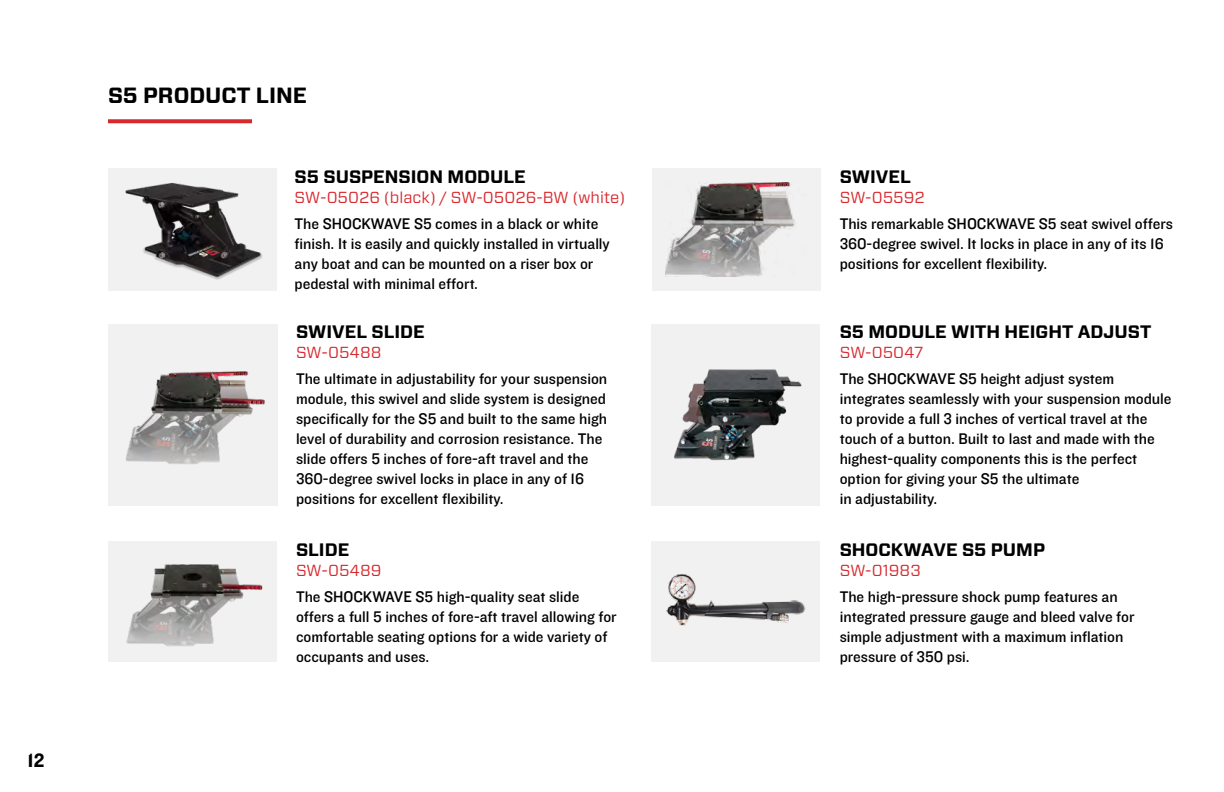
<style>
.page{position:relative;width:1224px;height:792px;background:#fff}
.page>*{position:absolute;margin:0;border:0;box-sizing:border-box;transform-origin:0 0}
.t1{font:700 22px "Forza";color:#000}
.t2{font:20px "Knockout HTF51 Middleweight";color:#000}
.t3{font:700 18px "Forza";color:#000}
.t4{font:16px/20px "Knockout HTF31 Junior Middlewt";color:#000}
.t5{font:16px "Forza";color:#d7292e}
</style>
<div class="page">
<div style="left:108px;top:324px;width:169px;height:181px;background:#f1f1f2"></div>
<img style="left:126px;top:371px;width:139px;height:93px">
<div style="left:108px;top:541px;width:169px;height:121px;background:#f1f1f2"></div>
<img style="left:126px;top:564px;width:137px;height:82px">
<div style="left:652px;top:168px;width:169px;height:123px;background:#f1f1f2"></div>
<img style="left:666px;top:183px;width:130px;height:94px">
<div style="left:108px;top:168px;width:168px;height:123px;background:#f1f1f2"></div>
<img style="left:125px;top:182px;width:137px;height:98px">
<div style="left:652px;top:324px;width:168px;height:181px;background:#f1f1f2"></div>
<img style="left:674px;top:369px;width:128px;height:92px">
<svg style="left:108px;top:119px;width:144px;height:4px"></svg>
<div style="left:652px;top:541px;width:168px;height:121px;background:#f1f1f2"></div>
<img style="left:666px;top:574px;width:140px;height:52px">
<p class="t2" style="left:28px;top:750px;width:18px">12</p>
<h1 class="t1" style="left:108px;top:81px;width:201px">S5 PRODUCT LINE</h1>
<p class="t3" style="left:295px;top:165px;width:233px">S5 SUSPENSION MODULE</p>
<p class="t5" style="left:295px;top:186px;width:332px">SW-05026 (black) / SW-05026-BW (white)</p>
<p class="t4" style="left:295px;top:214px;width:317px">The SHOCKWAVE S5 comes in a black or white finish. It is easily and quickly installed in virtually any boat and can be mounted on a riser box or pedestal with minimal effort.</p>
<p class="t3" style="left:296px;top:320px;width:130px">SWIVEL SLIDE</p>
<p class="t5" style="left:296px;top:342px;width:87px">SW-05488</p>
<p class="t4" style="left:296px;top:369px;width:313px">The ultimate in adjustability for your suspension module, this swivel and slide system is designed specifically for the S5 and built to the same high level of durability and corrosion resistance. The slide offers 5 inches of fore-aft travel and the 360-degree swivel locks in place in any of 16 positions for excellent flexibility.</p>
<p class="t3" style="left:296px;top:538px;width:55px">SLIDE</p>
<p class="t5" style="left:296px;top:559px;width:87px">SW-05489</p>
<p class="t4" style="left:296px;top:587px;width:322px">The SHOCKWAVE S5 high-quality seat slide offers a full 5 inches of fore-aft travel allowing for comfortable seating options for a wide variety of occupants and uses.</p>
<p class="t3" style="left:840px;top:165px;width:73px">SWIVEL</p>
<p class="t5" style="left:840px;top:186px;width:87px">SW-05592</p>
<p class="t4" style="left:840px;top:214px;width:335px">This remarkable SHOCKWAVE S5 seat swivel offers<br>360-degree swivel. It locks in place in any of its 16 positions for excellent flexibility.</p>
<p class="t3" style="left:840px;top:320px;width:313px">S5 MODULE WITH HEIGHT ADJUST</p>
<p class="t5" style="left:840px;top:342px;width:85px">SW-05047</p>
<p class="t4" style="left:840px;top:369px;width:333px">The SHOCKWAVE S5 height adjust system integrates seamlessly with your suspension module to provide a full 3 inches of vertical travel at the touch of a button. Built to last and made with the highest-quality components this is the perfect option for giving your S5 the ultimate<br>in adjustability.</p>
<p class="t3" style="left:840px;top:538px;width:207px">SHOCKWAVE S5 PUMP</p>
<p class="t5" style="left:840px;top:559px;width:83px">SW-01983</p>
<p class="t4" style="left:840px;top:587px;width:296px">The high-pressure shock pump features an integrated pressure gauge and bleed valve for simple adjustment with a maximum inflation pressure of 350 psi.</p>
</div>
